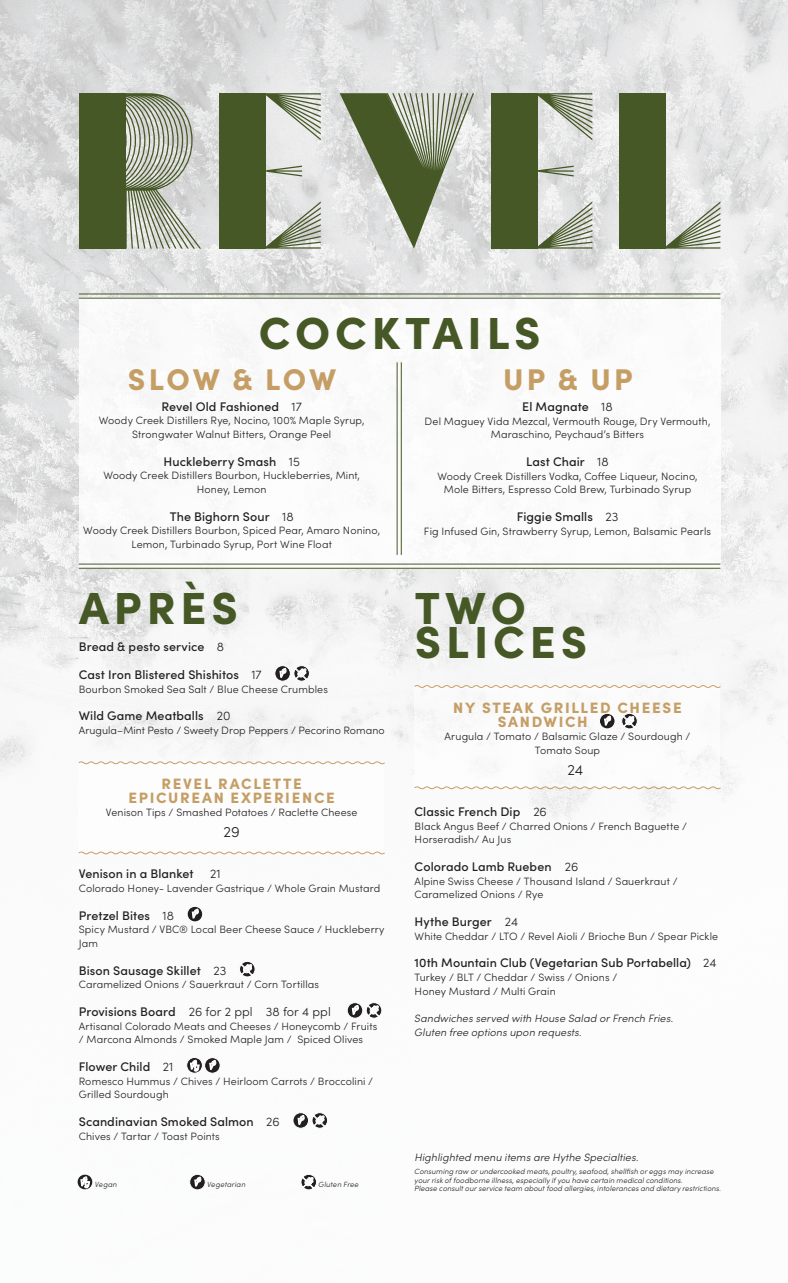
<style>
.page{position:relative;width:788px;height:1283px;background:#fff}
.page>*{position:absolute;margin:0;border:0;box-sizing:border-box;transform-origin:0 0}
.t1{font:900 45px/33.8px "Sofia Pro";letter-spacing:.11em;color:#465825}
.t2{font:900 30px "Sofia Pro";letter-spacing:.095em;color:#c59e65}
.t3{font:900 15px/13.8px "Sofia Pro";letter-spacing:.11em;color:#c59e65;text-align:center}
.t4{font:300 15px "Sofia Pro";color:#231f20}
.t5{font:500 12.5px "Sofia Pro";letter-spacing:.005em;color:#231f20}
.t6{font:300 12.5px "Sofia Pro";letter-spacing:.005em;color:#231f20}
.t7{font:300 10.62px/13.8px "Sofia Pro";letter-spacing:.01em;color:#231f20}
.t8{font:italic 300 10.62px/13.8px "Sofia Pro";letter-spacing:.01em;color:#231f20}
.t9{font:italic 300 7.5px/8.8px "Sofia Pro";letter-spacing:.01em;color:#231f20}
.s1{font-weight:300}
.s2{font-weight:500}
</style>
<div class="page">
<img style="left:0;top:0;width:788px;height:1184px">
<div style="left:414px;top:686px;width:305px;height:101px;background:#fff"></div>
<svg style="left:413px;top:684px;width:308px;height:4px"></svg>
<svg style="left:413px;top:785px;width:308px;height:5px"></svg>
<div style="left:79px;top:762px;width:305px;height:90px;background:#fff"></div>
<svg style="left:78px;top:760px;width:307px;height:5px"></svg>
<svg style="left:78px;top:850px;width:307px;height:5px"></svg>
<svg style="left:665px;top:201px;width:55px;height:48px"></svg>
<svg style="left:125px;top:93px;width:76px;height:156px"></svg>
<svg style="left:266px;top:201px;width:55px;height:48px"></svg>
<svg style="left:266px;top:93px;width:55px;height:47px"></svg>
<svg style="left:266px;top:166px;width:36px;height:10px"></svg>
<svg style="left:537px;top:201px;width:55px;height:48px"></svg>
<svg style="left:537px;top:93px;width:55px;height:47px"></svg>
<svg style="left:537px;top:166px;width:36px;height:10px"></svg>
<div style="left:619px;top:93px;width:46px;height:156px;background:#465825"></div>
<svg style="left:339px;top:93px;width:135px;height:156px"></svg>
<div style="left:79px;top:93px;width:46px;height:156px;background:#465825"></div>
<div style="left:219px;top:93px;width:47px;height:156px;background:#465825"></div>
<div style="left:491px;top:93px;width:46px;height:156px;background:#465825"></div>
<svg style="left:274px;top:665px;width:35px;height:16px"></svg>
<svg style="left:187px;top:906px;width:16px;height:16px"></svg>
<svg style="left:239px;top:961px;width:16px;height:16px"></svg>
<svg style="left:347px;top:1002px;width:35px;height:16px"></svg>
<svg style="left:186px;top:1057px;width:34px;height:16px"></svg>
<svg style="left:293px;top:1112px;width:35px;height:16px"></svg>
<div style="left:79px;top:297px;width:641px;height:271px;background:#fff"></div>
<hr style="left:79px;top:293px;width:641px;height:1px;background:#465825">
<hr style="left:79px;top:298px;width:641px;height:1px;background:#465825">
<hr style="left:79px;top:563px;width:641px;height:1px;background:#465825">
<hr style="left:79px;top:568px;width:641px;height:1px;background:#465825">
<hr style="left:401px;top:362px;width:1px;height:193px;background:#465825">
<hr style="left:396px;top:362px;width:1px;height:193px;background:#465825">
<svg style="left:599px;top:713px;width:16px;height:16px"></svg>
<svg style="left:621px;top:713px;width:16px;height:16px"></svg>
<svg style="left:77px;top:1173px;width:16px;height:17px"></svg>
<svg style="left:189px;top:1174px;width:16px;height:16px"></svg>
<svg style="left:301px;top:1174px;width:16px;height:16px"></svg>
<h1 class="t1" style="left:259px;top:312px;width:283px">COCKTAILS</h1>
<h2 class="t2" style="left:128px;top:356px;width:210px">SLOW &amp; LOW</h2>
<p class="t5" style="left:161px;top:397px;width:142px">Revel Old Fashioned <span class="s1">17</span></p>
<p class="t7" style="left:99px;top:413px;width:267px;text-align:center">Woody Creek Distillers Rye, Nocino, 100% Maple Syrup,<br>Strongwater Walnut Bitters, Orange Peel</p>
<p class="t5" style="left:163px;top:452px;width:138px">Huckleberry Smash <span class="s1">15</span></p>
<p class="t7" style="left:103px;top:468px;width:258px;text-align:center">Woody Creek Distillers Bourbon, Huckleberries, Mint,<br>Honey, Lemon</p>
<p class="t5" style="left:170px;top:507px;width:125px">The Bighorn Sour <span class="s1">18</span></p>
<p class="t7" style="left:83px;top:523px;width:298px;text-align:center">Woody Creek Distillers Bourbon, Spiced Pear, Amaro Nonino,<br>Lemon, Turbinado Syrup, Port Wine Float</p>
<h2 class="t2" style="left:503px;top:356px;width:131px">UP &amp; UP</h2>
<p class="t5" style="left:522px;top:397px;width:92px">El Magnate <span class="s1">18</span></p>
<p class="t7" style="left:424px;top:413px;width:287px;text-align:center">Del Maguey Vida Mezcal, Vermouth Rouge, Dry Vermouth,<br>Maraschino, Peychaud’s Bitters</p>
<p class="t5" style="left:526px;top:452px;width:84px">Last Chair <span class="s1">18</span></p>
<p class="t7" style="left:437px;top:468px;width:262px;text-align:center">Woody Creek Distillers Vodka, Coffee Liqueur, Nocino,<br>Mole Bitters, Espresso Cold Brew, Turbinado Syrup</p>
<p class="t5" style="left:516px;top:507px;width:103px">Figgie Smalls <span class="s1">23</span></p>
<p class="t7" style="left:424px;top:523px;width:288px">Fig Infused Gin, Strawberry Syrup, Lemon, Balsamic Pearls</p>
<h1 class="t1" style="left:79px;top:587px;width:160px">APRÈS</h1>
<p class="t5" style="left:79px;top:637px;width:147px">Bread &amp; pesto service <span class="s1">8</span></p>
<p class="t5" style="left:79px;top:665px;width:184px">Cast Iron Blistered Shishitos <span class="s1">17</span></p>
<p class="t7" style="left:79px;top:681px;width:251px">Bourbon Smoked Sea Salt / Blue Cheese Crumbles</p>
<p class="t5" style="left:79px;top:706px;width:153px">Wild Game Meatballs <span class="s1">20</span></p>
<p class="t7" style="left:79px;top:722px;width:307px">Arugula–Mint Pesto / Sweety Drop Peppers / Pecorino Romano</p>
<h3 class="t3" style="left:128px;top:775px;width:208px">REVEL RACLETTE<br>EPICUREAN EXPERIENCE</h3>
<p class="t7" style="left:106px;top:805px;width:253px">Venison Tips / Smashed Potatoes / Raclette Cheese</p>
<h3 class="t4" style="left:224px;top:821px;width:18px">29</h3>
<p class="t5" style="left:79px;top:864px;width:116px">Venison in a Blanket</p>
<p class="t6" style="left:210px;top:864px;width:12px">21</p>
<p class="t7" style="left:79px;top:880px;width:303px">Colorado Honey- Lavender Gastrique / Whole Grain Mustard</p>
<p class="t5" style="left:79px;top:906px;width:97px">Pretzel Bites <span class="s1">18</span></p>
<p class="t7" style="left:79px;top:922px;width:307px">Spicy Mustard / VBC® Local Beer Cheese Sauce / Huckleberry<br>Jam</p>
<p class="t5" style="left:79px;top:961px;width:149px">Bison Sausage Skillet <span class="s1">23</span></p>
<p class="t7" style="left:79px;top:977px;width:242px">Caramelized Onions / Sauerkraut / Corn Tortillas</p>
<p class="t6" style="left:79px;top:1002px;width:253px"><span class="s2">Provisions Board</span> 26 for 2 ppl 38 for 4 ppl</p>
<p class="t7" style="left:79px;top:1018px;width:300px">Artisanal Colorado Meats and Cheeses / Honeycomb / Fruits / Marcona Almonds / Smoked Maple Jam / Spiced Olives</p>
<p class="t5" style="left:79px;top:1057px;width:96px">Flower Child <span class="s1">21</span></p>
<p class="t7" style="left:79px;top:1073px;width:296px">Romesco Hummus / Chives / Heirloom Carrots / Broccolini /<br>Grilled Sourdough</p>
<p class="t5" style="left:79px;top:1112px;width:202px">Scandinavian Smoked Salmon <span class="s1">26</span></p>
<p class="t7" style="left:79px;top:1128px;width:142px">Chives / Tartar / Toast Points</p>
<p class="t9" style="left:95px;top:1180px;width:24px">Vegan</p>
<p class="t9" style="left:207px;top:1180px;width:40px">Vegetarian</p>
<p class="t9" style="left:318px;top:1180px;width:42px">Gluten Free</p>
<h1 class="t1" style="left:415px;top:587px;width:174px">TWO<br>SLICES</h1>
<h3 class="t3" style="left:497px;top:699px;width:185px;text-align:left;text-indent:-44px">NY STEAK GRILLED CHEESE<br>SANDWICH</h3>
<p class="t7" style="left:444px;top:729px;width:247px;text-align:center">Arugula / Tomato / Balsamic Glaze / Sourdough /<br>Tomato Soup</p>
<h3 class="t4" style="left:567px;top:758px;width:17px">24</h3>
<p class="t5" style="left:414px;top:802px;width:134px">Classic French Dip <span class="s1">26</span></p>
<p class="t7" style="left:414px;top:818px;width:274px">Black Angus Beef / Charred Onions / French Baguette /<br>Horseradish/ Au Jus</p>
<p class="t5" style="left:414px;top:857px;width:165px">Colorado Lamb Rueben <span class="s1">26</span></p>
<p class="t7" style="left:414px;top:873px;width:264px">Alpine Swiss Cheese / Thousand Island / Sauerkraut /<br>Caramelized Onions / Rye</p>
<p class="t5" style="left:414px;top:912px;width:105px">Hythe Burger <span class="s1">24</span></p>
<p class="t7" style="left:414px;top:928px;width:305px">White Cheddar / LTO / Revel Aioli / Brioche Bun / Spear Pickle</p>
<p class="t5" style="left:414px;top:953px;width:303px">10th Mountain Club (Vegetarian Sub Portabella) <span class="s1">24</span></p>
<p class="t7" style="left:414px;top:969px;width:204px">Turkey / BLT / Cheddar / Swiss / Onions /<br>Honey Mustard / Multi Grain</p>
<p class="t8" style="left:414px;top:1011px;width:260px">Sandwiches served with House Salad or French Fries.<br>Gluten free options upon requests.</p>
<p class="t8" style="left:414px;top:1149px;width:226px">Highlighted menu items are Hythe Specialties.</p>
<p class="t9" style="left:414px;top:1166px;width:308px">Consuming raw or undercooked meats, poultry, seafood, shellfish or eggs may increase your risk of foodborne illness, especially if you have certain medical conditions.<br>Please consult our service team about food allergies, intolerances and dietary restrictions.</p>
</div>
